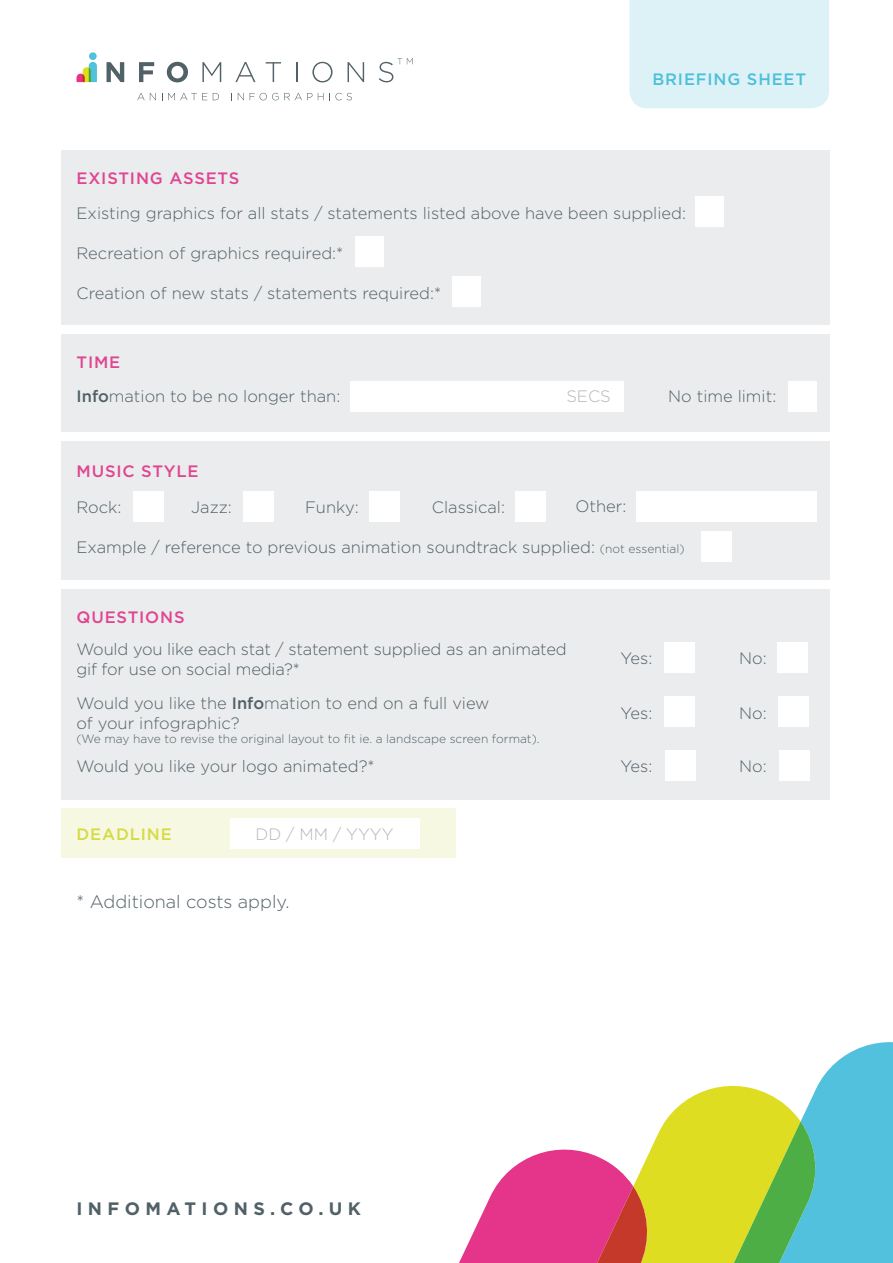
<style>
.page{position:relative;width:893px;height:1263px;background:#fff}
.page>*{position:absolute;margin:0;border:0;box-sizing:border-box;transform-origin:0 0}
.t1{font:300 18px "Gotham";color:#516168}
.t2{font:700 18px "Gotham";letter-spacing:.3em;color:#516168}
.t3{font:300 16.5px/19.8px "Gotham HTF";color:#516168}
.t4{font:500 16.5px "Gotham HTF";letter-spacing:.05em;color:#e04592}
.t5{font:300 16.5px "Gotham HTF";color:#b4b6ba}
.t6{font:500 16.5px "Gotham HTF";letter-spacing:.05em;color:#4ebfda}
.t7{font:500 16.5px "Gotham HTF";letter-spacing:.05em;color:#d5db43}
.t8{font:300 12px "Gotham HTF";color:#516168}
.s1{font-weight:500}
.s2{font-size:12px}
</style>
<div class="page">
<div style="left:61px;top:151px;width:768px;height:174px;background:#ebeced"></div>
<div style="left:61px;top:808px;width:395px;height:50px;background:#f7f8e1"></div>
<div style="left:61px;top:589px;width:768px;height:210px;background:#ebeced"></div>
<div style="left:61px;top:442px;width:768px;height:138px;background:#ebeced"></div>
<div style="left:61px;top:334px;width:768px;height:98px;background:#ebeced"></div>
<div style="left:133px;top:491px;width:31px;height:31px;background:#fff"></div>
<div style="left:243px;top:491px;width:31px;height:31px;background:#fff"></div>
<div style="left:369px;top:491px;width:31px;height:31px;background:#fff"></div>
<div style="left:516px;top:491px;width:30px;height:31px;background:#fff"></div>
<div style="left:350px;top:381px;width:274px;height:31px;background:#fff"></div>
<div style="left:788px;top:381px;width:29px;height:31px;background:#fff"></div>
<div style="left:637px;top:491px;width:180px;height:31px;background:#fff"></div>
<div style="left:664px;top:642px;width:30px;height:31px;background:#fff"></div>
<div style="left:777px;top:642px;width:31px;height:31px;background:#fff"></div>
<div style="left:230px;top:818px;width:189px;height:30px;background:#fff"></div>
<div style="left:664px;top:696px;width:31px;height:31px;background:#fff"></div>
<div style="left:778px;top:696px;width:30px;height:31px;background:#fff"></div>
<div style="left:665px;top:750px;width:31px;height:31px;background:#fff"></div>
<div style="left:779px;top:750px;width:30px;height:31px;background:#fff"></div>
<div style="left:701px;top:531px;width:31px;height:31px;background:#fff"></div>
<svg style="left:459px;top:1042px;width:434px;height:221px"></svg>
<svg style="left:137px;top:93px;width:19px;height:7px"></svg>
<svg style="left:162px;top:93px;width:45px;height:7px"></svg>
<svg style="left:213px;top:93px;width:6px;height:7px"></svg>
<svg style="left:238px;top:93px;width:6px;height:7px"></svg>
<svg style="left:250px;top:93px;width:62px;height:7px"></svg>
<svg style="left:329px;top:93px;width:23px;height:7px"></svg>
<svg style="left:107px;top:62px;width:17px;height:20px"></svg>
<svg style="left:139px;top:62px;width:15px;height:20px"></svg>
<svg style="left:167px;top:62px;width:21px;height:20px"></svg>
<svg style="left:202px;top:62px;width:19px;height:20px"></svg>
<svg style="left:235px;top:62px;width:20px;height:20px"></svg>
<svg style="left:266px;top:62px;width:15px;height:20px"></svg>
<svg style="left:296px;top:62px;width:1px;height:20px"></svg>
<svg style="left:312px;top:62px;width:20px;height:20px"></svg>
<svg style="left:348px;top:62px;width:16px;height:20px"></svg>
<div style="left:89px;top:52px;width:8px;height:8px;background:#52c1dd;border-radius:50%"></div>
<svg style="left:77px;top:62px;width:20px;height:20px"></svg>
<svg style="left:379px;top:58px;width:34px;height:24px"></svg>
<div style="left:629px;top:0;width:200px;height:108px;background:#dcf2f7"></div>
<div style="left:695px;top:196px;width:29px;height:31px;background:#fff"></div>
<div style="left:356px;top:236px;width:28px;height:31px;background:#fff"></div>
<div style="left:452px;top:276px;width:29px;height:31px;background:#fff"></div>
<p class="t4" style="left:77px;top:169px;width:164px">EXISTING ASSETS</p>
<p class="t6" style="left:652px;top:69px;width:155px">BRIEFING SHEET</p>
<p class="t3" style="left:77px;top:203px;width:611px">Existing graphics for all stats / statements listed above have been supplied:</p>
<p class="t3" style="left:77px;top:243px;width:268px">Recreation of graphics required:*</p>
<p class="t3" style="left:77px;top:283px;width:366px">Creation of new stats / statements required:*</p>
<p class="t4" style="left:77px;top:353px;width:45px">TIME</p>
<p class="t3" style="left:77px;top:386px;width:265px"><span class="s1">Info</span>mation to be no longer than:</p>
<p class="t4" style="left:77px;top:461px;width:124px">MUSIC STYLE</p>
<p class="t3" style="left:77px;top:497px;width:46px">Rock:</p>
<p class="t3" style="left:191px;top:497px;width:42px">Jazz:</p>
<p class="t3" style="left:305px;top:497px;width:55px">Funky:</p>
<p class="t3" style="left:432px;top:497px;width:75px">Classical:</p>
<p class="t5" style="left:566px;top:387px;width:46px">SECS</p>
<p class="t3" style="left:668px;top:386px;width:110px">No time limit:</p>
<p class="t3" style="left:575px;top:496px;width:52px">Other:</p>
<p class="t3" style="left:77px;top:537px;width:609px">Example / reference to previous animation soundtrack supplied: <span class="s2">(not essential)</span></p>
<p class="t4" style="left:77px;top:608px;width:110px">QUESTIONS</p>
<p class="t3" style="left:76px;top:639px;width:492px">Would you like each stat / statement supplied as an animated gif for use on social media?*</p>
<p class="t3" style="left:76px;top:693px;width:415px">Would you like the <span class="s1">Info</span>mation to end on a full view of your infographic?</p>
<p class="t8" style="left:76px;top:733px;width:465px">(We may have to revise the original layout to fit ie. a landscape screen format).</p>
<p class="t3" style="left:621px;top:648px;width:33px">Yes:</p>
<p class="t3" style="left:739px;top:648px;width:29px">No:</p>
<p class="t3" style="left:621px;top:703px;width:33px">Yes:</p>
<p class="t3" style="left:739px;top:703px;width:29px">No:</p>
<p class="t3" style="left:76px;top:756px;width:300px">Would you like your logo animated?*</p>
<p class="t3" style="left:621px;top:756px;width:33px">Yes:</p>
<p class="t3" style="left:739px;top:756px;width:29px">No:</p>
<p class="t7" style="left:77px;top:825px;width:97px">DEADLINE</p>
<p class="t5" style="left:256px;top:825px;width:140px">DD / MM / YYYY</p>
<p class="t1" style="left:77px;top:890px;width:215px">* Additional costs apply.</p>
<p class="t2" style="left:77px;top:1197px;width:286px">INFOMATIONS.CO.UK</p>
</div>
